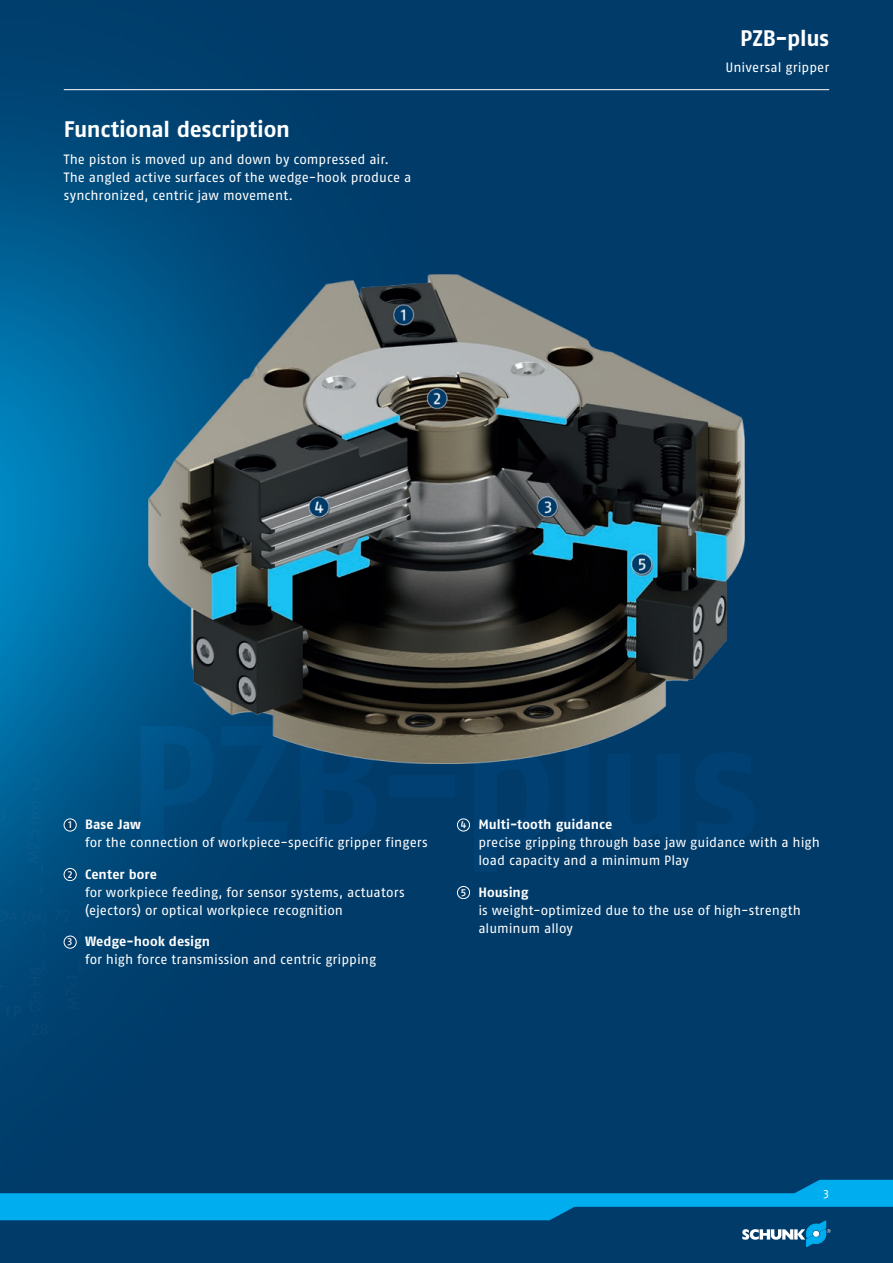
<style>
.page{position:relative;width:893px;height:1263px;background:#fff}
.page>*{position:absolute;margin:0;border:0;box-sizing:border-box;transform-origin:0 0}
.t1{font:700 22.5px "SCHUNK Fago Pro";letter-spacing:-.01em;color:#fff}
.t2{font:13.5px/18px "SCHUNK Fago Pro";letter-spacing:.005em;color:#fff}
.t3{font:12px "SCHUNK Fago Pro";color:#fff}
.s1{font-weight:500;font-size:10.2px}
.s2{font-weight:700}
</style>
<div class="page">
<div style="left:0;top:0;width:893px;height:1195px;background:#003b69"></div>
<img style="left:0;top:80px;width:493px;height:819px">
<div style="left:0;top:1202px;width:893px;height:61px;background:#003b69"></div>
<svg style="left:0;top:1180px;width:893px;height:67px"></svg>
<img style="left:0;top:506px;width:149px;height:529px">
<hr style="left:64px;top:89px;width:765px;height:1px;background:#fff">
<img style="left:149px;top:275px;width:595px;height:488px">
<div style="left:64px;top:819px;width:12px;height:12px;background:#003b69;border-radius:50%"></div>
<div style="left:64px;top:819px;width:13px;height:12px;border:1px solid #fff;border-radius:50%"></div>
<div style="left:64px;top:868px;width:12px;height:13px;background:#003b69;border-radius:50%"></div>
<div style="left:64px;top:868px;width:13px;height:13px;border:1px solid #fff;border-radius:50%"></div>
<div style="left:64px;top:936px;width:12px;height:12px;background:#003b69;border-radius:50%"></div>
<div style="left:64px;top:936px;width:13px;height:12px;border:1px solid #fff;border-radius:50%"></div>
<div style="left:457px;top:819px;width:13px;height:12px;background:#003b69;border-radius:50%"></div>
<div style="left:457px;top:819px;width:13px;height:12px;border:1px solid #fff;border-radius:50%"></div>
<div style="left:457px;top:886px;width:13px;height:13px;background:#003b69;border-radius:50%"></div>
<div style="left:457px;top:886px;width:13px;height:13px;border:1px solid #fff;border-radius:50%"></div>
<h1 class="t1" style="left:64px;top:116px;width:228px">Functional description</h1>
<p class="t2" style="left:64px;top:150px;width:349px">The piston is moved up and down by compressed air.<br>The angled active surfaces of the wedge-hook produce a synchronized, centric jaw movement.</p>
<h1 class="t1" style="left:740px;top:24px;width:90px">PZB-plus</h1>
<p class="t2" style="left:725px;top:59px;width:105px">Universal gripper</p>
<p class="t2" style="left:85px;top:816px;width:344px;text-indent:-17px"><span class="s1">1</span> <span class="s2">Base Jaw<br></span>for the connection of workpiece-specific gripper fingers</p>
<p class="t2" style="left:85px;top:865px;width:321px;text-indent:-17px"><span class="s1">2</span> <span class="s2">Center bore<br></span>for workpiece feeding, for sensor systems, actuators (ejectors) or optical workpiece recognition</p>
<p class="t2" style="left:85px;top:933px;width:293px;text-indent:-17px"><span class="s1">3</span> <span class="s2">Wedge-hook design<br></span>for high force transmission and centric gripping</p>
<p class="t2" style="left:478px;top:816px;width:343px;text-indent:-18px"><span class="s1">4</span> <span class="s2">Multi-tooth guidance<br></span>precise gripping through base jaw guidance with a high load capacity and a minimum Play</p>
<p class="t2" style="left:478px;top:883px;width:324px;text-indent:-18px"><span class="s1">5</span> <span class="s2">Housing<br></span>is weight-optimized due to the use of high-strength aluminum alloy</p>
<p class="t3" style="left:823px;top:1186px;width:7px">3</p>
</div>
